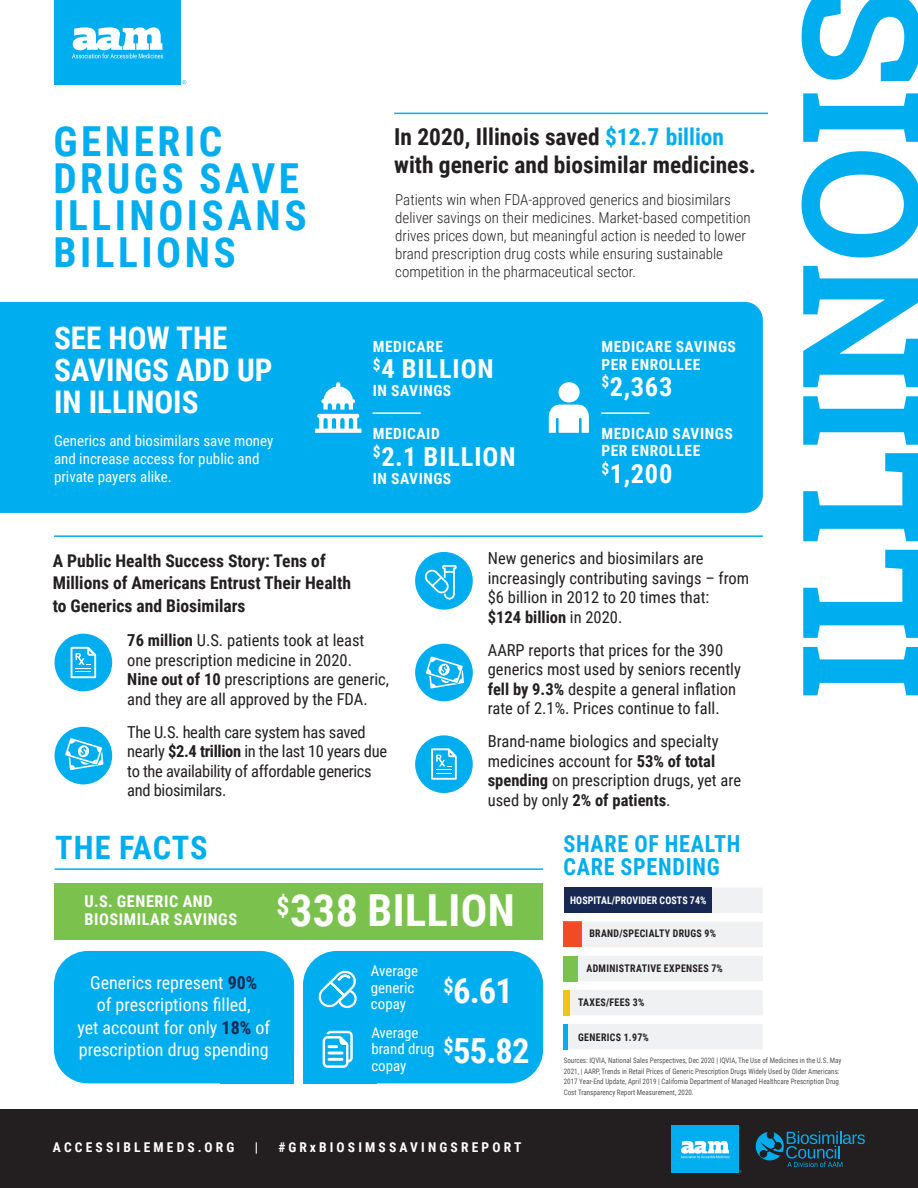
<style>
.page{position:relative;width:918px;height:1188px;background:#fff}
.page>*{position:absolute;margin:0;border:0;box-sizing:border-box;transform-origin:0 0}
.t1{font:164.85px "Roboto Slab";color:#00aeef}
.t2{font:700 44.1px "Roboto Condensed";letter-spacing:.01em;color:#fff}
.t3{font:700 41.4px "Roboto Condensed";letter-spacing:.085em;color:#00aeef}
.t4{font:700 34.5px "Roboto Condensed";color:#fff}
.t5{font:700 32.25px "Roboto Condensed";letter-spacing:.025em;color:#00aeef}
.t6{font:700 31.2px/32.1px "Roboto Condensed";color:#fff}
.t7{font:700 26.4px "Roboto Condensed";letter-spacing:.035em;color:#fff}
.t8{font:700 23.55px/22.6px "Roboto Condensed";letter-spacing:.035em;color:#00aeef;scale:.94 1}
.t9{font:700 23.4px "Roboto Condensed";color:#231f20}
.t10{font:18px/22.5px "Roboto Condensed";color:#fff}
.t11{font:700 17.55px/22.5px "Roboto Condensed";color:#231f20}
.t12{font:16.5px/19.5px "Roboto Condensed";color:#231f20}
.t13{font:16.5px/19.5px "Roboto Condensed";letter-spacing:-.02em;color:#231f20}
.t14{font:700 16.2px "Roboto Condensed";letter-spacing:.035em;color:#fff}
.t15{font:700 15.45px "Roboto Condensed";letter-spacing:.035em;color:#fff}
.t16{font:300 15px/18px "Roboto Condensed";color:#231f20}
.t17{font:15px/18px "Roboto Condensed";color:#fff}
.t18{font:14.85px/16.5px "Roboto Condensed";color:#fff}
.t19{font:700 13.5px "Roboto Condensed";letter-spacing:.235em;color:#fff}
.t20{font:700 10.5px "Roboto Condensed";letter-spacing:.035em;color:#231f20;scale:.94 1}
.t21{font:700 10.5px "Roboto Condensed";letter-spacing:.015em;color:#fff;scale:.94 1}
.t22{font:7.5px/10.5px "Roboto Condensed";color:#535355;scale:.94 1}
.s1{color:#00aeef}
.s2{font-weight:700}
.s3{font-weight:700;color:#172953}
</style>
<div class="page">
<div style="left:0;top:1109px;width:918px;height:79px;background:#231f20"></div>
<div style="left:671px;top:1126px;width:68px;height:47px;background:#00aeef"></div>
<svg style="left:681px;top:1141px;width:48px;height:17px"></svg>
<svg style="left:756px;top:1131px;width:109px;height:36px"></svg>
<div style="left:54px;top:0;width:127px;height:84px;background:#00aeef"></div>
<svg style="left:182px;top:80px;width:4px;height:4px"></svg>
<svg style="left:72px;top:27px;width:91px;height:31px"></svg>
<hr style="left:54px;top:535px;width:709px;height:2px;background:#00aeef">
<div style="left:55px;top:634px;width:57px;height:57px;background:#00aeef;border-radius:50%"></div>
<svg style="left:71px;top:647px;width:25px;height:31px"></svg>
<div style="left:415px;top:735px;width:58px;height:58px;background:#00aeef;border-radius:50%"></div>
<svg style="left:431px;top:748px;width:26px;height:32px"></svg>
<div style="left:55px;top:727px;width:57px;height:57px;background:#00aeef;border-radius:50%"></div>
<svg style="left:65px;top:738px;width:38px;height:32px"></svg>
<div style="left:415px;top:644px;width:58px;height:57px;background:#00aeef;border-radius:50%"></div>
<svg style="left:426px;top:656px;width:38px;height:32px"></svg>
<div style="left:415px;top:552px;width:58px;height:58px;background:#00aeef;border-radius:50%"></div>
<svg style="left:423px;top:565px;width:34px;height:37px"></svg>
<hr style="left:394px;top:113px;width:374px;height:1px;background:#00aeef">
<svg style="left:711px;top:888px;width:52px;height:25px"></svg>
<div style="left:564px;top:888px;width:147px;height:25px;background:#172953"></div>
<svg style="left:564px;top:922px;width:199px;height:25px"></svg>
<div style="left:578px;top:956px;width:185px;height:25px;background:#f0f1f2"></div>
<div style="left:564px;top:956px;width:14px;height:25px;background:#7ac24d"></div>
<div style="left:570px;top:990px;width:193px;height:25px;background:#f0f1f2"></div>
<div style="left:564px;top:990px;width:6px;height:25px;background:#f3c314"></div>
<div style="left:568px;top:1024px;width:195px;height:25px;background:#f0f1f2"></div>
<hr style="left:564px;top:1024px;width:4px;height:25px;background:#00aeef">
<svg style="left:266px;top:1055px;width:28px;height:28px"></svg>
<div style="left:54px;top:951px;width:240px;height:132px;background:#00aeef;border-radius:34px"></div>
<div style="left:303px;top:951px;width:240px;height:132px;background:#00aeef;border-radius:34px"></div>
<div style="left:55px;top:883px;width:488px;height:56px;background:#7ac24d"></div>
<svg style="left:319px;top:971px;width:38px;height:38px"></svg>
<svg style="left:303px;top:1030px;width:50px;height:53px"></svg>
<hr style="left:55px;top:868px;width:488px;height:2px;background:#00aeef">
<div style="left:0;top:302px;width:763px;height:211px;background:#00aeef"></div>
<svg style="left:549px;top:382px;width:40px;height:51px"></svg>
<svg style="left:315px;top:382px;width:46px;height:51px"></svg>
<hr style="left:373px;top:412px;width:48px;height:2px;background:#fff">
<hr style="left:601px;top:412px;width:49px;height:2px;background:#fff">
<p class="t3" style="left:53px;top:112px;width:170px">GENERIC</p>
<p class="t3" style="left:53px;top:149px;width:247px">DRUGS SAVE</p>
<p class="t3" style="left:53px;top:186px;width:255px">ILLINOISANS</p>
<p class="t3" style="left:53px;top:223px;width:184px">BILLIONS</p>
<p class="t6" style="left:54px;top:321px;width:220px">SEE HOW THE<br>SAVINGS ADD UP<br>IN ILLINOIS</p>
<p class="t17" style="left:54px;top:431px;width:221px">Generics and biosimilars save money and increase access for public and</p>
<p class="t17" style="left:54px;top:467px;width:119px">private payers alike.</p>
<p class="t9" style="left:394px;top:120px;width:331px">In 2020, Illinois saved <span class="s1">$12.7 billion</span></p>
<p class="t9" style="left:394px;top:148px;width:363px">with generic and biosimilar medicines.</p>
<p class="t16" style="left:395px;top:190px;width:357px">Patients win when FDA-approved generics and biosimilars deliver savings on their medicines. Market-based competition drives prices down, but meaningful action is needed to lower brand prescription drug costs while ensuring sustainable competition in the pharmaceutical sector.</p>
<p class="t15" style="left:373px;top:336px;width:72px">MEDICARE</p>
<p class="t7" style="left:373px;top:351px;width:122px"><sup>$</sup>4 BILLION</p>
<p class="t15" style="left:373px;top:380px;width:80px">IN SAVINGS</p>
<p class="t15" style="left:373px;top:423px;width:68px">MEDICAID</p>
<p class="t7" style="left:373px;top:438px;width:144px"><sup>$</sup>2.1 BILLION</p>
<p class="t15" style="left:373px;top:467px;width:80px">IN SAVINGS</p>
<p class="t15" style="left:601px;top:336px;width:136px">MEDICARE SAVINGS</p>
<p class="t15" style="left:601px;top:353px;width:100px">PER ENROLLEE</p>
<p class="t7" style="left:601px;top:368px;width:73px"><sup>$</sup>2,363</p>
<p class="t15" style="left:601px;top:422px;width:133px">MEDICAID SAVINGS</p>
<p class="t15" style="left:601px;top:440px;width:100px">PER ENROLLEE</p>
<p class="t7" style="left:601px;top:455px;width:73px"><sup>$</sup>1,200</p>
<p class="t11" style="left:53px;top:549px;width:300px">A Public Health Success Story: Tens of<br>Millions of Americans Entrust Their Health to Generics and Biosimilars</p>
<p class="t12" style="left:127px;top:630px;width:263px"><span class="s2">76 million</span> U.S. patients took at least one prescription medicine in 2020.<br><span class="s2">Nine out of 10</span> prescriptions are generic, and they are all approved by the FDA.</p>
<p class="t13" style="left:127px;top:722px;width:261px">The U.S. health care system has saved nearly <span class="s2">$2.4 trillion</span> in the last 10 years due to the availability of affordable generics and biosimilars.</p>
<p class="t12" style="left:488px;top:548px;width:263px">New generics and biosimilars are increasingly contributing savings – from $6 billion in 2012 to 20 times that:<br><span class="s2">$124 billion</span> in 2020.</p>
<p class="t12" style="left:488px;top:640px;width:255px">AARP reports that prices for the 390 generics most used by seniors recently <span class="s2">fell by 9.3%</span> despite a general inflation rate of 2.1%. Prices continue to fall.</p>
<p class="t12" style="left:488px;top:731px;width:255px">Brand-name biologics and specialty medicines account for <span class="s2">53% of total spending</span> on prescription drugs, yet are used by only <span class="s2">2% of patients</span>.</p>
<p class="t1" style="left:748px;top:700px;width:713px;rotate:-90deg">ILLINOIS</p>
<p class="t5" style="left:55px;top:825px;width:154px">THE FACTS</p>
<p class="t2" style="left:277px;top:879px;width:240px"><sup>$</sup>338 BILLION</p>
<p class="t18" style="left:371px;top:962px;width:49px">Average</p>
<p class="t18" style="left:371px;top:979px;width:45px">generic copay</p>
<p class="t18" style="left:371px;top:1024px;width:49px">Average</p>
<p class="t18" style="left:371px;top:1040px;width:65px">brand drug</p>
<p class="t18" style="left:371px;top:1057px;width:36px">copay</p>
<p class="t14" style="left:84px;top:890px;width:130px">U.S. GENERIC AND</p>
<p class="t14" style="left:84px;top:908px;width:154px">BIOSIMILAR SAVINGS</p>
<p class="t10" style="left:90px;top:971px;width:169px">Generics represent <span class="s3">90%</span></p>
<p class="t10" style="left:97px;top:993px;width:155px">of prescriptions filled,</p>
<p class="t10" style="left:77px;top:1016px;width:194px">yet account for only <span class="s3">18%</span> of prescription drug spending</p>
<p class="t4" style="left:444px;top:966px;width:71px"><sup>$</sup>6.61</p>
<p class="t4" style="left:444px;top:1026px;width:88px"><sup>$</sup>55.82</p>
<p class="t19" style="left:53px;top:1138px;width:183px">ACCESSIBLEMEDS.ORG</p>
<p class="t19" style="left:255px;top:1138px;width:5px">|</p>
<p class="t19" style="left:278px;top:1138px;width:244px">#GRxBIOSIMSSAVINGSREPORT</p>
<p class="t8" style="left:563px;top:831px;width:190px">SHARE OF HEALTH<br>CARE SPENDING</p>
<p class="t21" style="left:570px;top:893px;width:147px">HOSPITAL/PROVIDER COSTS 74%</p>
<p class="t20" style="left:589px;top:926px;width:136px">BRAND/SPECIALTY DRUGS 9%</p>
<p class="t20" style="left:586px;top:960px;width:147px">ADMINISTRATIVE EXPENSES 7%</p>
<p class="t20" style="left:578px;top:995px;width:72px">TAXES/FEES 3%</p>
<p class="t20" style="left:578px;top:1029px;width:77px">GENERICS 1.97%</p>
<p class="t22" style="left:564px;top:1055px;width:297px">Sources: IQVIA, National Sales Perspectives, Dec 2020 | IQVIA, The Use of Medicines in the U.S. May 2021, | AARP, Trends in Retail Prices of Generic Prescription Drugs Widely Used by Older Americans:<br>2017 Year-End Update, April 2019 | California Department of Managed Healthcare Prescription Drug Cost Transparency Report Measurement, 2020.</p>
</div>
